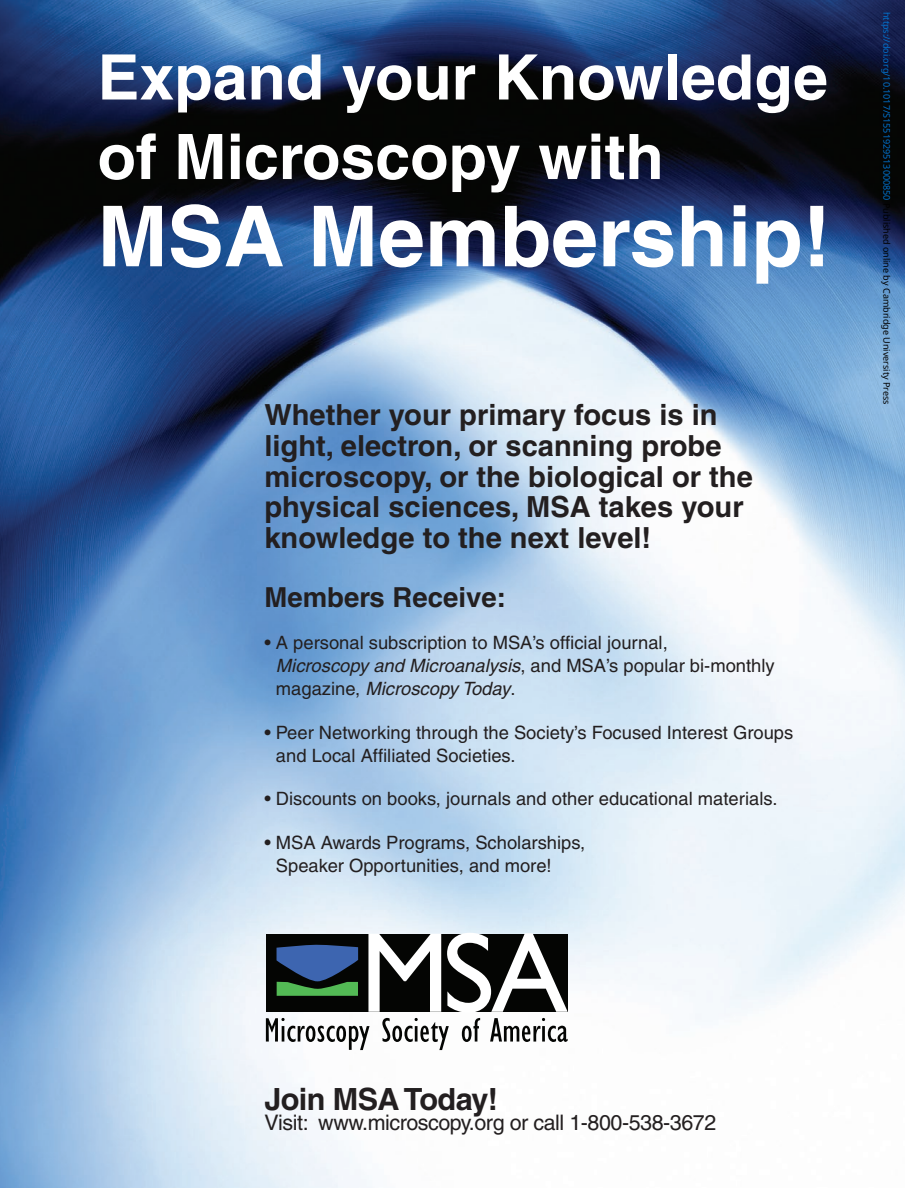
<style>
.page{position:relative;width:905px;height:1188px;background:#fff}
.page>*{position:absolute;margin:0;border:0;box-sizing:border-box;transform-origin:0 0}
.t1{font:700 84.15px "Helvetica";color:#fff}
.t2{font:700 62.7px/79.5px "Helvetica";color:#fff}
.t3{font:700 30.6px "Helvetica";letter-spacing:-.02em;color:#231f20}
.t4{font:700 29.1px/30.6px "Helvetica";color:#231f20}
.t5{font:700 27.6px "Helvetica";color:#231f20}
.t6{font:21.45px "Helvetica";letter-spacing:-.02em;color:#231f20}
.t7{font:18.3px/23px "Helvetica";color:#231f20}
.t8{font:9px "Noto Sans";color:#0172cf}
.s1{font-style:italic}
.s2{color:#000}
</style>
<div class="page">
<img style="left:0;top:0;width:904px;height:1188px">
<svg style="left:266px;top:933px;width:301px;height:117px"></svg>
<h2 class="t2" style="left:98px;top:37px;width:732px">Expand your Knowledge of Microscopy with</h2>
<h1 class="t1" style="left:98px;top:185px;width:734px">MSA Membership!</h1>
<h3 class="t4" style="left:264px;top:399px;width:490px">Whether your primary focus is in light, electron, or scanning probe microscopy, or the biological or the physical sciences, MSA takes your knowledge to the next level!</h3>
<h3 class="t5" style="left:264px;top:581px;width:243px">Members Receive:</h3>
<p class="t7" style="left:276px;top:631px;width:500px;text-indent:-12px">• A personal subscription to MSA’s official journal,<br><span class="s1">Microscopy and Microanalysis</span>, and MSA’s popular bi-monthly magazine, <span class="s1">Microscopy Today</span>.</p>
<p class="t7" style="left:276px;top:721px;width:519px;text-indent:-12px">• Peer Networking through the Society’s Focused Interest Groups and Local Affiliated Societies.</p>
<p class="t7" style="left:264px;top:787px;width:514px">• Discounts on books, journals and other educational materials.</p>
<p class="t7" style="left:276px;top:831px;width:311px;text-indent:-12px">• MSA Awards Programs, Scholarships,<br>Speaker Opportunities, and more!</p>
<p class="t8" style="left:893px;top:12px;width:394px;rotate:90deg">https://doi.org/10.1017/S1551929513000850 <span class="s2">Published online by Cambridge University Press</span></p>
<h3 class="t3" style="left:264px;top:1081px;width:235px">Join MSA Today!</h3>
<p class="t6" style="left:264px;top:1110px;width:453px">Visit: www.microscopy.org or call 1-800-538-3672</p>
</div>
